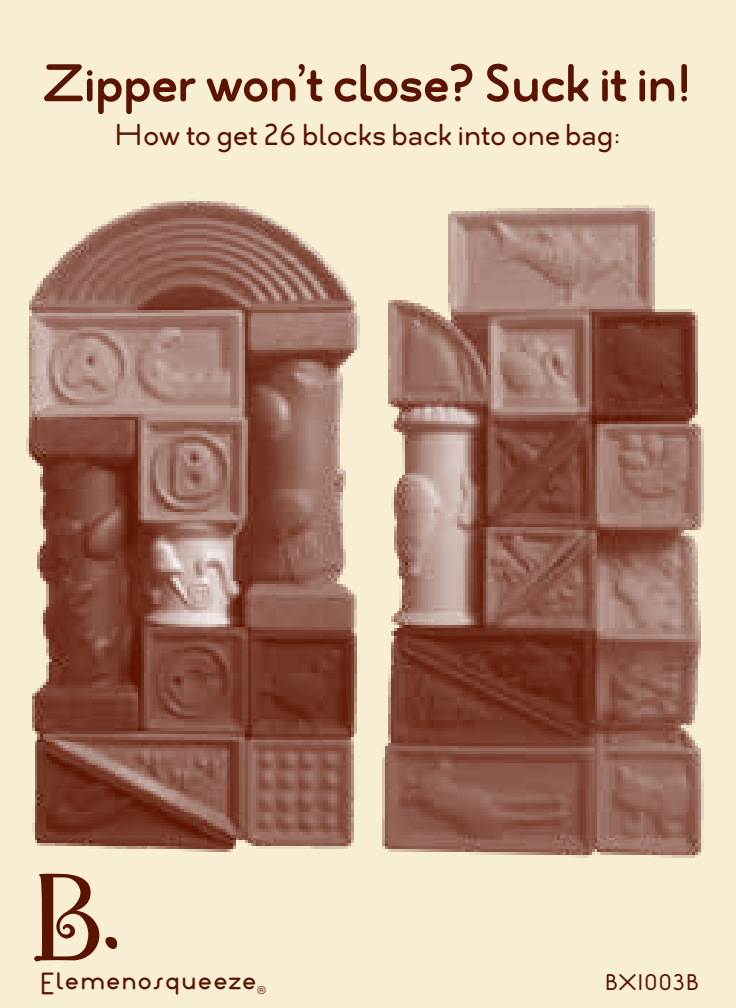
<style>
.page{position:relative;width:736px;height:1008px;background:#f7eed4}
.page>*{position:absolute;margin:0;border:0;box-sizing:border-box;transform-origin:0 0}
.t1{font:700 56px "Estilo Text";letter-spacing:.005em;color:#5a1400}
.t2{font:32px "Estilo Text";letter-spacing:.015em;color:#5a1400}
.t3{font:32px "Letit B Bold";color:#5a1400}
.t4{font:24px "Estilo Text";letter-spacing:.03em;color:#5a1400}
.t5{font:12px "Letit B Plain";color:#5a1400}
</style>
<div class="page">
<svg style="left:34px;top:874px;width:83px;height:87px"></svg>
<img style="left:26px;top:198px;width:334px;height:676px">
<img style="left:382px;top:205px;width:322px;height:653px">
<h1 class="t1" style="left:44px;top:48px;width:649px">Zipper won’t close? Suck it in!</h1>
<p class="t2" style="left:115px;top:115px;width:507px">How to get 26 blocks back into one bag:</p>
<p class="t3" style="left:40px;top:964px;width:218px">Elemenosqueeze</p>
<p class="t5" style="left:257px;top:983px;width:11px">®</p>
<p class="t4" style="left:605px;top:967px;width:96px">BX1003B</p>
</div>
